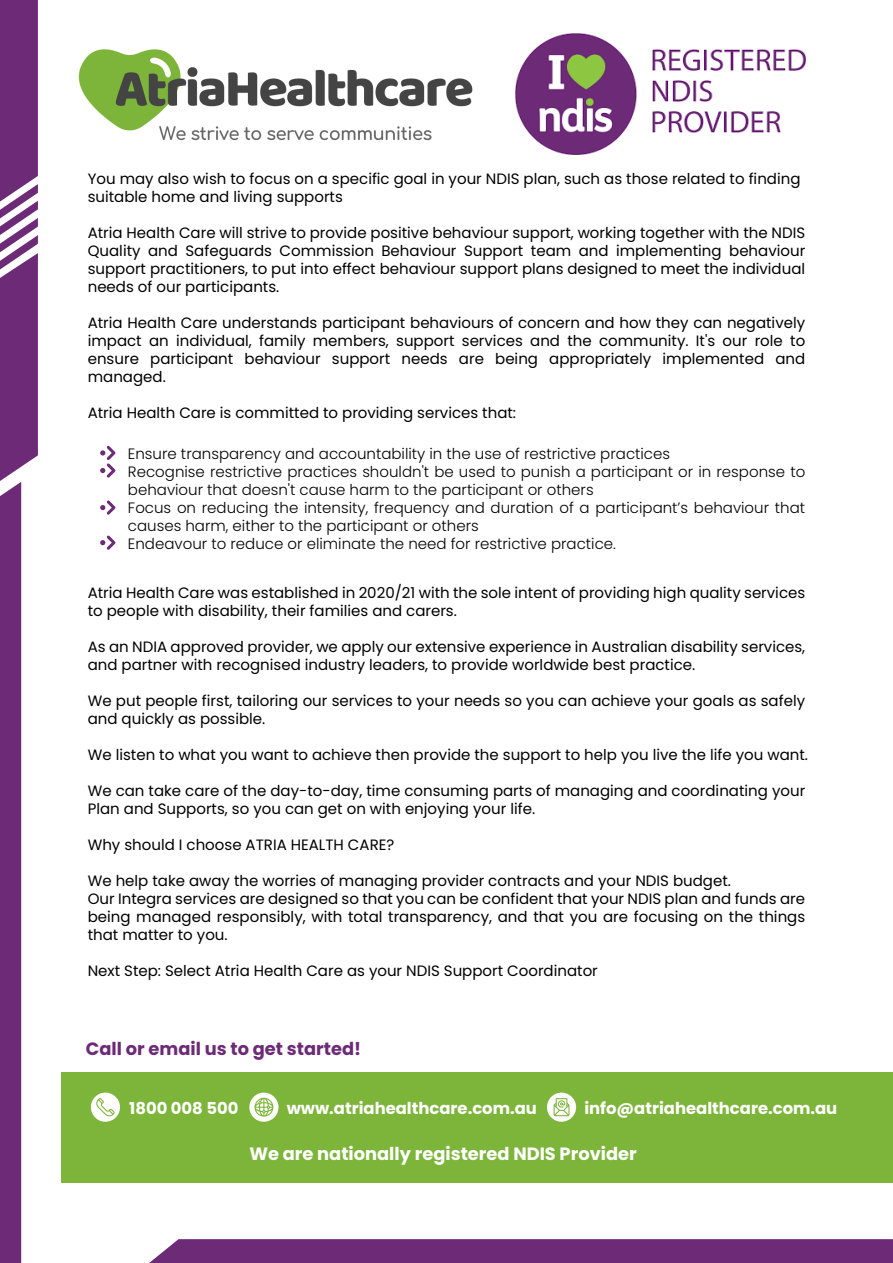
<style>
.page{position:relative;width:893px;height:1263px;background:#fff}
.page>*{position:absolute;margin:0;border:0;box-sizing:border-box;transform-origin:0 0}
.t1{font:700 17.85px "Poppins";color:#fff}
.t2{font:700 17.85px "Poppins";color:#6c2a77}
.t3{font:700 16.35px "Poppins";color:#fff}
.t4{font:15px/18px "Poppins";color:#000}
.t5{font:300 15px/18px "Poppins";color:#000}
</style>
<div class="page">
<img style="left:515px;top:33px;width:290px;height:121px">
<img style="left:78px;top:49px;width:395px;height:92px">
<svg style="left:0;top:0;width:38px;height:1263px"></svg>
<div style="left:149px;top:1239px;width:744px;height:24px;background:#6c2a77"></div>
<svg style="left:100px;top:446px;width:15px;height:32px"></svg>
<svg style="left:100px;top:500px;width:15px;height:15px"></svg>
<svg style="left:100px;top:535px;width:15px;height:15px"></svg>
<div style="left:61px;top:1072px;width:832px;height:110px;background:#7db53b"></div>
<svg style="left:91px;top:1092px;width:29px;height:30px"></svg>
<svg style="left:249px;top:1092px;width:29px;height:30px"></svg>
<svg style="left:547px;top:1092px;width:29px;height:30px"></svg>
<p class="t4" style="left:88px;top:170px;width:714px">You may also wish to focus on a specific goal in your NDIS plan, such as those related to finding suitable home and living supports</p>
<p class="t4" style="left:88px;top:224px;width:719px;text-align:justify">Atria Health Care will strive to provide positive behaviour support, working together with the NDIS Quality and Safeguards Commission Behaviour Support team and implementing behaviour support practitioners, to put into effect behaviour support plans designed to meet the individual needs of our participants.</p>
<p class="t4" style="left:88px;top:314px;width:719px;text-align:justify">Atria Health Care understands participant behaviours of concern and how they can negatively impact an individual, family members, support services and the community. It's our role to ensure participant behaviour support needs are being appropriately implemented and managed.</p>
<p class="t4" style="left:88px;top:404px;width:430px">Atria Health Care is committed to providing services that:</p>
<p class="t5" style="left:128px;top:444px;width:679px">Ensure transparency and accountability in the use of restrictive practices<br>Recognise restrictive practices shouldn't be used to punish a participant or in response to behaviour that doesn't cause harm to the participant or others<br>Focus on reducing the intensity, frequency and duration of a participant’s behaviour that causes harm, either to the participant or others<br>Endeavour to reduce or eliminate the need for restrictive practice.</p>
<p class="t4" style="left:88px;top:584px;width:719px">Atria Health Care was established in 2020/21 with the sole intent of providing high quality services to people with disability, their families and carers.</p>
<p class="t4" style="left:88px;top:638px;width:719px">As an NDIA approved provider, we apply our extensive experience in Australian disability services, and partner with recognised industry leaders, to provide worldwide best practice.</p>
<p class="t4" style="left:88px;top:692px;width:719px">We put people first, tailoring our services to your needs so you can achieve your goals as safely and quickly as possible.</p>
<p class="t4" style="left:88px;top:746px;width:722px">We listen to what you want to achieve then provide the support to help you live the life you want.</p>
<p class="t4" style="left:88px;top:782px;width:719px">We can take care of the day-to-day, time consuming parts of managing and coordinating your<br>Plan and Supports, so you can get on with enjoying your life.</p>
<p class="t4" style="left:88px;top:836px;width:308px">Why should I choose ATRIA HEALTH CARE?</p>
<p class="t4" style="left:88px;top:872px;width:719px">We help take away the worries of managing provider contracts and your NDIS budget.<br>Our Integra services are designed so that you can be confident that your NDIS plan and funds are being managed responsibly, with total transparency, and that you are focusing on the things that matter to you.</p>
<p class="t4" style="left:88px;top:962px;width:512px">Next Step: Select Atria Health Care as your NDIS Support Coordinator</p>
<p class="t2" style="left:86px;top:1039px;width:277px">Call or email us to get started!</p>
<p class="t3" style="left:129px;top:1098px;width:111px">1800 008 500</p>
<p class="t3" style="left:287px;top:1098px;width:252px">www.atriahealthcare.com.au</p>
<p class="t3" style="left:584px;top:1098px;width:254px">info@atriahealthcare.com.au</p>
<p class="t1" style="left:249px;top:1143px;width:389px">We are nationally registered NDIS Provider</p>
</div>
